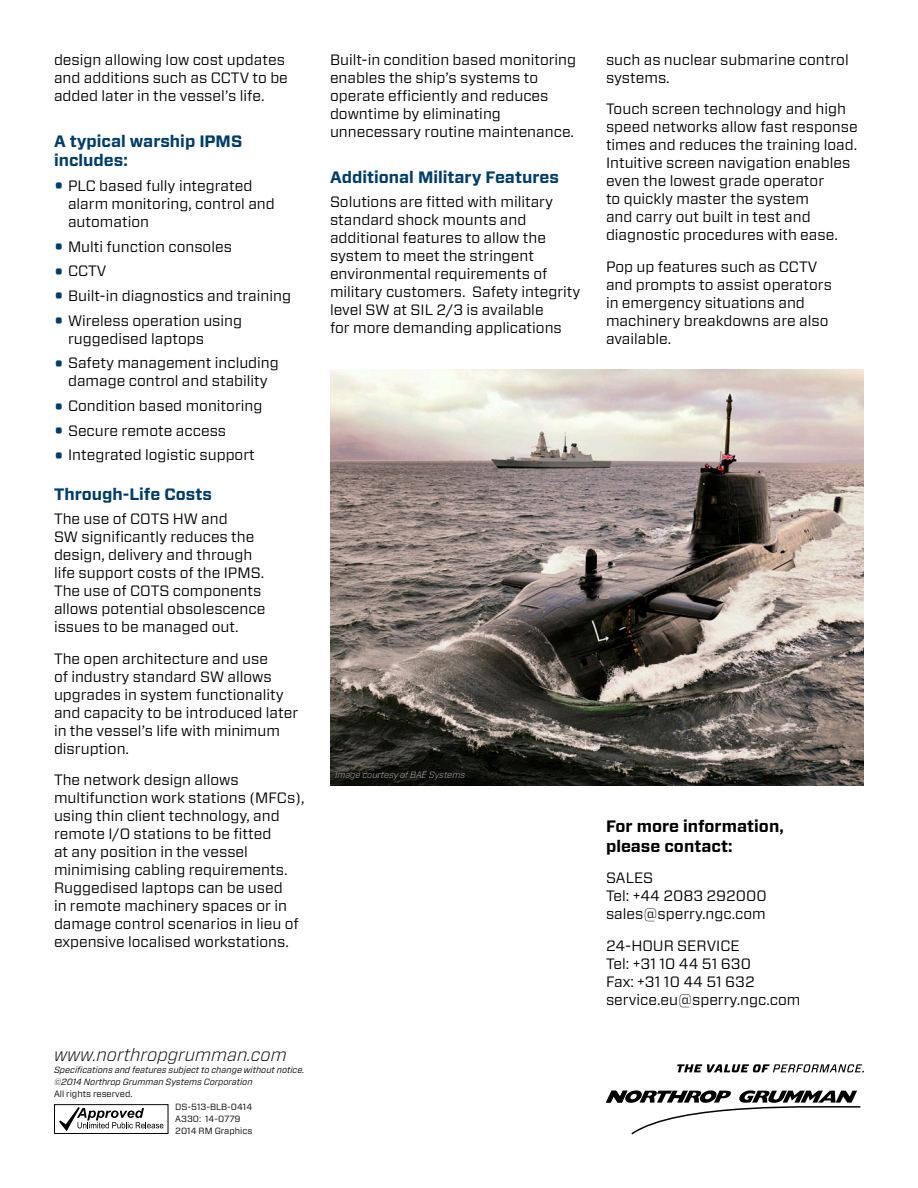
<style>
.page{position:relative;width:918px;height:1188px;background:#fff}
.page>*{position:absolute;margin:0;border:0;box-sizing:border-box;transform-origin:0 0}
.t1{font:italic 300 18px "Forza";color:#000}
.t2{font:700 16.5px/19.5px "Forza";color:#003e6a}
.t3{font:700 16.5px/19.5px "Forza";color:#000}
.t4{font:15px/18px "Forza";color:#000}
.t5{font:italic 9px/12px "Forza";color:#000}
.t6{font:9px/12px "Forza";color:#000}
.t7{font:italic 300 9px "Forza";color:#bebfc1}
.s1{font-weight:700;font-size:18px;color:#003e6a}
</style>
<div class="page">
<svg style="left:677px;top:1064px;width:187px;height:8px"></svg>
<svg style="left:606px;top:1090px;width:255px;height:45px"></svg>
<img style="left:330px;top:369px;width:534px;height:416px">
<div style="left:54px;top:1104px;width:115px;height:30px;border:1px solid #000"></div>
<svg style="left:59px;top:1107px;width:104px;height:24px"></svg>
<p class="t4" style="left:54px;top:50px;width:235px">design allowing low cost updates and additions such as CCTV to be added later in the vessel’s life.</p>
<p class="t2" style="left:54px;top:131px;width:190px">A typical warship IPMS includes:</p>
<p class="t4" style="left:68px;top:176px;width:208px;text-indent:-14px"><span class="s1">•</span> PLC based fully integrated alarm monitoring, control and automation</p>
<p class="t4" style="left:54px;top:237px;width:179px"><span class="s1">•</span> Multi function consoles</p>
<p class="t4" style="left:54px;top:262px;width:54px"><span class="s1">•</span> CCTV</p>
<p class="t4" style="left:54px;top:286px;width:239px"><span class="s1">•</span> Built-in diagnostics and training</p>
<p class="t4" style="left:68px;top:311px;width:176px;text-indent:-14px"><span class="s1">•</span> Wireless operation using ruggedised laptops</p>
<p class="t4" style="left:54px;top:354px;width:226px;text-align:center"><span class="s1">•</span> Safety management including damage control and stability</p>
<p class="t4" style="left:54px;top:397px;width:210px"><span class="s1">•</span> Condition based monitoring</p>
<p class="t4" style="left:54px;top:421px;width:174px"><span class="s1">•</span> Secure remote access</p>
<p class="t4" style="left:54px;top:446px;width:202px"><span class="s1">•</span> Integrated logistic support</p>
<p class="t2" style="left:54px;top:484px;width:159px">Through-Life Costs</p>
<p class="t4" style="left:54px;top:510px;width:213px">The use of COTS HW and<br>SW significantly reduces the design, delivery and through life support costs of the IPMS.<br>The use of COTS components allows potential obsolescence issues to be managed out.</p>
<p class="t4" style="left:54px;top:649px;width:246px">The open architecture and use<br>of industry standard SW allows upgrades in system functionality and capacity to be introduced later in the vessel’s life with minimum disruption.</p>
<p class="t4" style="left:54px;top:771px;width:252px">The network design allows multifunction work stations (MFCs), using thin client technology, and remote I/O stations to be fitted<br>at any position in the vessel minimising cabling requirements.<br>Ruggedised laptops can be used<br>in remote machinery spaces or in damage control scenarios in lieu of expensive localised workstations.</p>
<p class="t1" style="left:54px;top:1042px;width:234px">www.northropgrumman.com</p>
<p class="t5" style="left:54px;top:1064px;width:252px">Specifications and features subject to change without notice. ©2014 Northrop Grumman Systems Corporation</p>
<p class="t6" style="left:54px;top:1088px;width:80px">All rights reserved.</p>
<p class="t6" style="left:175px;top:1101px;width:79px">DS-513-BLB-0414<br>A330: 14-0779<br>2014 RM Graphics</p>
<p class="t4" style="left:330px;top:50px;width:248px">Built-in condition based monitoring enables the ship’s systems to operate efficiently and reduces downtime by eliminating unnecessary routine maintenance.</p>
<p class="t2" style="left:330px;top:167px;width:230px">Additional Military Features</p>
<p class="t4" style="left:330px;top:193px;width:252px">Solutions are fitted with military standard shock mounts and additional features to allow the system to meet the stringent environmental requirements of military customers. Safety integrity level SW at SIL 2/3 is available<br>for more demanding applications</p>
<p class="t4" style="left:606px;top:50px;width:244px">such as nuclear submarine control systems.</p>
<p class="t4" style="left:606px;top:100px;width:253px">Touch screen technology and high speed networks allow fast response times and reduces the training load.<br>Intuitive screen navigation enables even the lowest grade operator<br>to quickly master the system<br>and carry out built in test and diagnostic procedures with ease.</p>
<p class="t4" style="left:606px;top:257px;width:227px">Pop up features such as CCTV and prompts to assist operators in emergency situations and machinery breakdowns are also available.</p>
<p class="t7" style="left:335px;top:768px;width:132px">Image courtesy of BAE Systems</p>
<p class="t3" style="left:606px;top:817px;width:179px">For more information, please contact:</p>
<p class="t4" style="left:606px;top:869px;width:162px">SALES<br>Tel: +44 2083 292000 sales@sperry.ngc.com</p>
<p class="t4" style="left:606px;top:937px;width:196px">24-HOUR SERVICE<br>Tel: +31 10 44 51 630<br>Fax: +31 10 44 51 632 service.eu@sperry.ngc.com</p>
</div>
